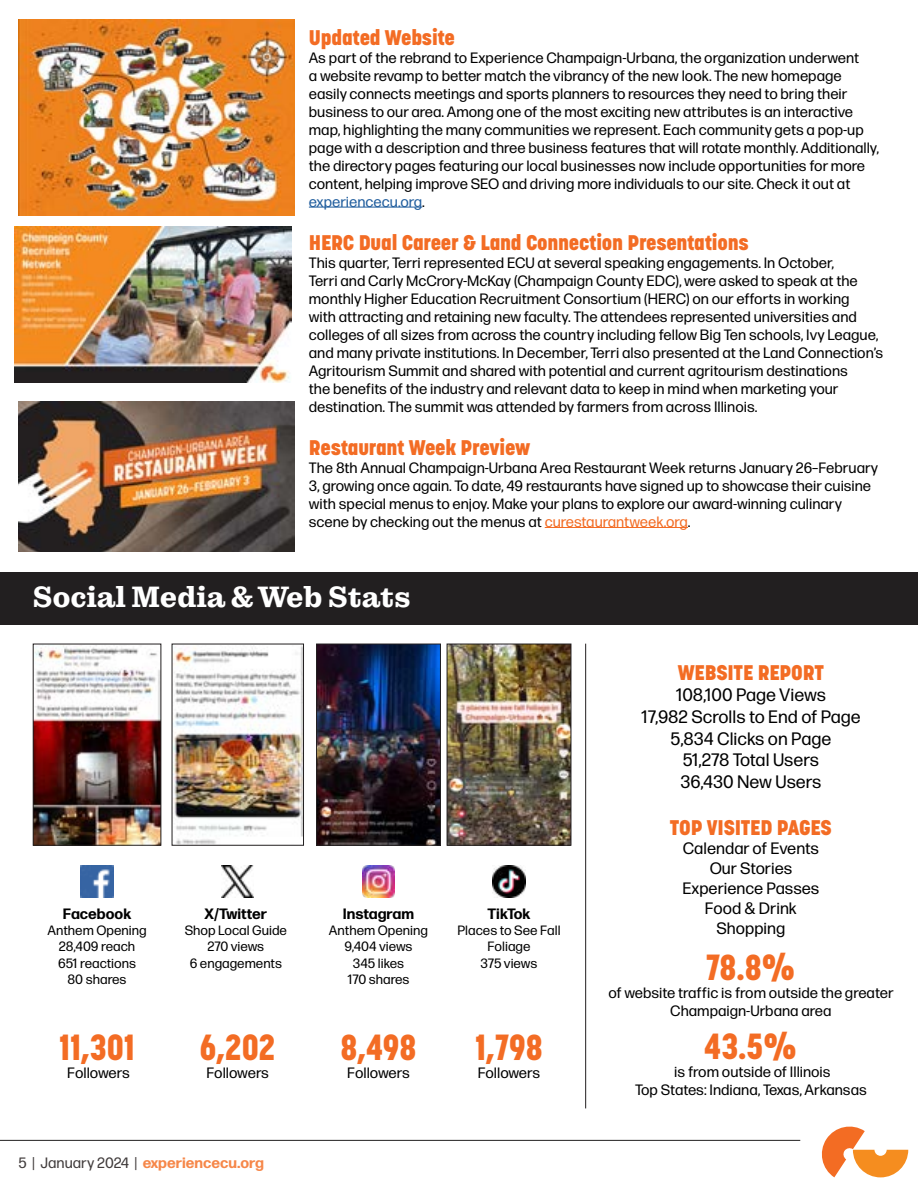
<style>
.page{position:relative;width:918px;height:1188px;background:#fff}
.page>*{position:absolute;margin:0;border:0;box-sizing:border-box;transform-origin:0 0}
.t1{font:800 36px "Korolev Condensed";color:#f36c24}
.t2{font:700 30px "Pulpo";letter-spacing:-.01em;color:#fff}
.t3{font:800 21px "Korolev";letter-spacing:-.01em;color:#f36c24}
.t4{font:18px/21.6px "Forma DJR Micro";color:#000;text-align:center}
.t5{font:16.5px/19.8px "Forma DJR Micro";color:#000;text-align:center}
.t6{font:15px/18px "Forma DJR Micro";color:#000}
.t7{font:700 15px "Forma DJR Micro";color:#000}
.t8{font:700 15px "Forma DJR Micro";color:#f68749}
.t9{font:13.5px/16.2px "Forma DJR Micro";color:#000;text-align:center}
.s1{color:#215e9e}
.s2{color:#f36c24}
.s3{font-weight:400;color:#413c3c}
</style>
<div class="page">
<hr style="left:0;top:1140px;width:800px;height:1px;background:#221f20">
<svg style="left:822px;top:1127px;width:86px;height:50px"></svg>
<div style="left:0;top:573px;width:918px;height:52px;background:#221f20"></div>
<img style="left:35px;top:646px;width:124px;height:198px">
<div style="left:33px;top:644px;width:128px;height:202px;border:1px solid #221f20"></div>
<img style="left:174px;top:646px;width:128px;height:198px">
<div style="left:172px;top:644px;width:132px;height:202px;border:1px solid #221f20"></div>
<img style="left:318px;top:646px;width:121px;height:198px">
<div style="left:316px;top:644px;width:125px;height:202px;border:1px solid #221f20"></div>
<img style="left:81px;top:865px;width:32px;height:33px">
<img style="left:222px;top:865px;width:32px;height:33px">
<img style="left:362px;top:865px;width:33px;height:33px">
<hr style="left:585px;top:644px;width:1px;height:464px;background:#221f20">
<hr style="left:309px;top:207px;width:113px;height:1px;background:#215e9e">
<hr style="left:545px;top:527px;width:143px;height:1px;background:#f36c24">
<img style="left:449px;top:646px;width:120px;height:198px">
<div style="left:447px;top:644px;width:124px;height:202px;border:1px solid #221f20"></div>
<img style="left:493px;top:865px;width:32px;height:33px">
<img style="left:18px;top:19px;width:276px;height:196px">
<img style="left:15px;top:227px;width:276px;height:156px">
<img style="left:18px;top:402px;width:276px;height:150px">
<h3 class="t3" style="left:309px;top:25px;width:148px">Updated Website</h3>
<p class="t6" style="left:309px;top:48px;width:572px">As part of the rebrand to Experience Champaign-Urbana, the organization underwent<br>a website revamp to better match the vibrancy of the new look. The new homepage easily connects meetings and sports planners to resources they need to bring their business to our area. Among one of the most exciting new attributes is an interactive map, highlighting the many communities we represent. Each community gets a pop-up page with a description and three business features that will rotate monthly. Additionally, the directory pages featuring our local businesses now include opportunities for more content, helping improve SEO and driving more individuals to our site. Check it out at <span class="s1">experiencecu.org</span>.</p>
<h3 class="t3" style="left:309px;top:230px;width:441px">HERC Dual Career &amp; Land Connection Presentations</h3>
<p class="t6" style="left:309px;top:254px;width:576px">This quarter, Terri represented ECU at several speaking engagements. In October,<br>Terri and Carly McCrory-McKay (Champaign County EDC), were asked to speak at the monthly Higher Education Recruitment Consortium (HERC) on our efforts in working<br>with attracting and retaining new faculty. The attendees represented universities and colleges of all sizes from across the country including fellow Big Ten schools, Ivy League, and many private institutions. In December, Terri also presented at the Land Connection’s Agritourism Summit and shared with potential and current agritourism destinations<br>the benefits of the industry and relevant data to keep in mind when marketing your destination. The summit was attended by farmers from across Illinois.</p>
<h3 class="t3" style="left:309px;top:435px;width:223px">Restaurant Week Preview</h3>
<p class="t6" style="left:309px;top:459px;width:571px">The 8th Annual Champaign-Urbana Area Restaurant Week returns January 26–February 3, growing once again. To date, 49 restaurants have signed up to showcase their cuisine with special menus to enjoy. Make your plans to explore our award-winning culinary scene by checking out the menus at <span class="s2">curestaurantweek.org</span>.</p>
<h2 class="t2" style="left:33px;top:580px;width:380px">Social Media &amp; Web Stats</h2>
<p class="t7" style="left:63px;top:904px;width:70px">Facebook</p>
<p class="t9" style="left:48px;top:922px;width:101px">Anthem Opening<br>28,409 reach<br>651 reactions<br>80 shares</p>
<h1 class="t1" style="left:59px;top:1025px;width:77px">11,301</h1>
<p class="t6" style="left:67px;top:1063px;width:64px">Followers</p>
<p class="t7" style="left:205px;top:904px;width:64px">X/Twitter</p>
<p class="t9" style="left:185px;top:922px;width:104px">Shop Local Guide<br>270 views<br>6 engagements</p>
<h1 class="t1" style="left:200px;top:1025px;width:77px">6,202</h1>
<p class="t6" style="left:207px;top:1063px;width:64px">Followers</p>
<p class="t8" style="left:18px;top:1153px;width:247px"><span class="s3">5 | January 2024 |</span> experiencecu.org</p>
<p class="t7" style="left:343px;top:904px;width:73px">Instagram</p>
<p class="t9" style="left:329px;top:922px;width:101px">Anthem Opening<br>9,404 views<br>345 likes<br>170 shares</p>
<h1 class="t1" style="left:341px;top:1025px;width:77px">8,498</h1>
<p class="t6" style="left:347px;top:1063px;width:64px">Followers</p>
<p class="t7" style="left:488px;top:904px;width:44px">TikTok</p>
<p class="t9" style="left:457px;top:922px;width:105px">Places to See Fall<br>Foliage<br>375 views</p>
<h1 class="t1" style="left:475px;top:1025px;width:69px">1,798</h1>
<p class="t6" style="left:478px;top:1063px;width:64px">Followers</p>
<h3 class="t3" style="left:678px;top:659px;width:148px">WEBSITE REPORT</h3>
<p class="t4" style="left:641px;top:684px;width:221px">108,100 Page Views<br>17,982 Scrolls to End of Page<br>5,834 Clicks on Page<br>51,278 Total Users<br>36,430 New Users</p>
<h3 class="t3" style="left:670px;top:814px;width:164px">TOP VISITED PAGES</h3>
<p class="t5" style="left:682px;top:838px;width:139px">Calendar of Events<br>Our Stories<br>Experience Passes<br>Food &amp; Drink<br>Shopping</p>
<h1 class="t1" style="left:706px;top:945px;width:92px">78.8%</h1>
<p class="t6" style="left:608px;top:983px;width:287px;text-align:center">of website traffic is from outside the greater<br>Champaign-Urbana area</p>
<h1 class="t1" style="left:704px;top:1024px;width:95px">43.5%</h1>
<p class="t6" style="left:635px;top:1062px;width:233px;text-align:center">is from outside of Illinois<br>Top States: Indiana, Texas, Arkansas</p>
</div>
